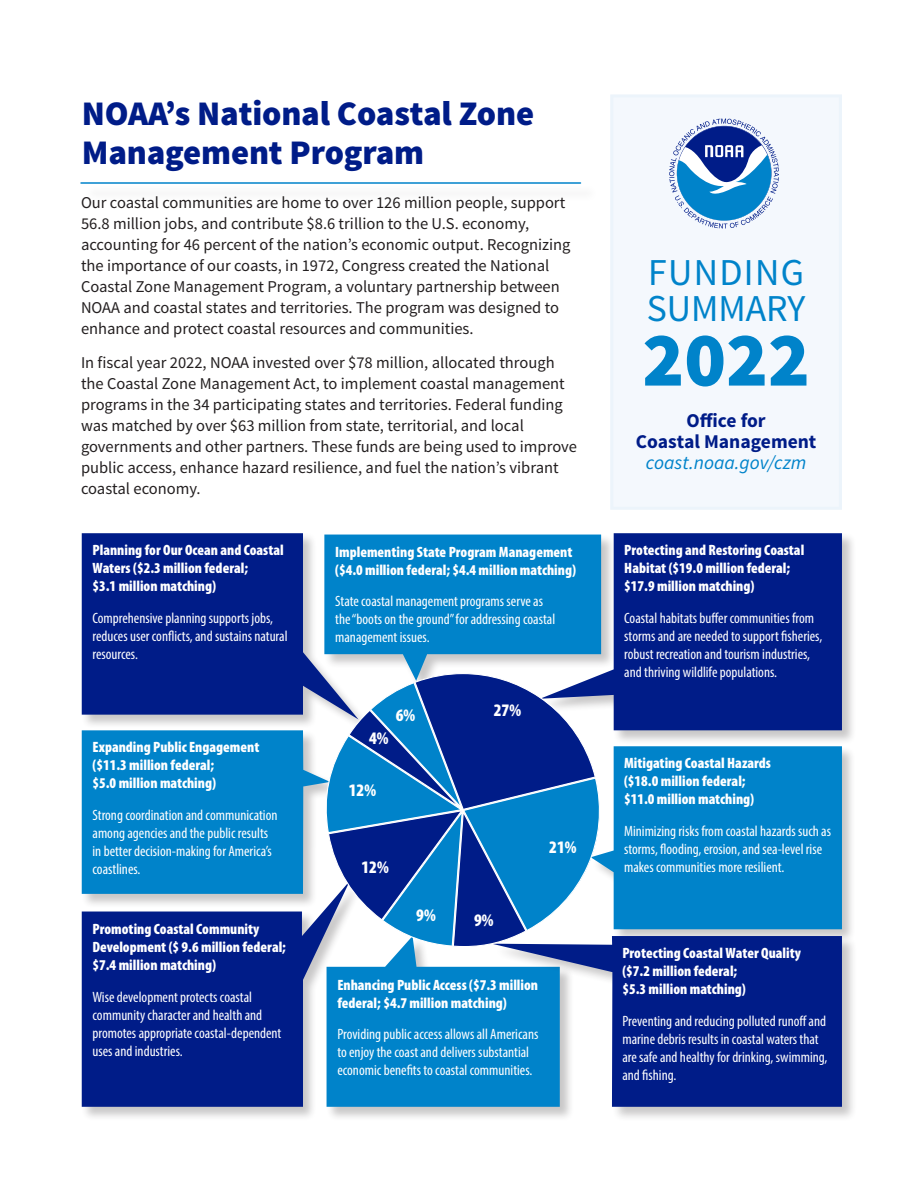
<style>
.page{position:relative;width:918px;height:1188px;background:#fff}
.page>*{position:absolute;margin:0;border:0;box-sizing:border-box;transform-origin:0 0}
.t1{font:900 77.55px "Source Sans Pro";color:#0083ca}
.t2{font:37.95px/35.7px "Source Sans Pro";letter-spacing:.015em;color:#0083ca}
.t3{font:900 34.5px/39px "Source Sans Pro";letter-spacing:-.005em;color:#001c88}
.t4{font:700 19.5px/21.3px "Source Sans Pro";color:#001c88;text-align:center}
.t5{font:italic 19.5px "Source Sans Pro";color:#0083ca}
.t6{font:900 condensed 17.7px "Myriad Pro";color:#fff}
.t7{font:16.5px/21px "Source Sans Pro";color:#231f20}
.t8{font:condensed 15px/18px "Myriad Pro";color:#fff}
.t9{font:900 condensed 15px/18px "Myriad Pro";color:#fff}
</style>
<div class="page">
<div style="left:610px;top:94px;width:232px;height:416px;background:#f4f8fd"></div>
<svg style="left:669px;top:119px;width:110px;height:110px"></svg>
<div style="left:84px;top:184px;width:515px;height:18px;background:#fbfbfb"></div>
<hr style="left:81px;top:182px;width:500px;height:2px;background:#0083ca">
<div style="left:541px;top:532px;width:315px;height:213px;background:#231f20;opacity:.25"></div>
<div style="left:540px;top:533px;width:302px;height:197px;background:#001c88"></div>
<div style="left:591px;top:745px;width:265px;height:199px;background:#231f20;opacity:.25"></div>
<svg style="left:602px;top:746px;width:240px;height:183px;background:#138cce"></svg>
<div style="left:325px;top:937px;width:249px;height:184px;background:#231f20;opacity:.25"></div>
<div style="left:81px;top:881px;width:282px;height:240px;background:#231f20;opacity:.25"></div>
<div style="left:493px;top:935px;width:364px;height:188px;background:#231f20;opacity:.25"></div>
<div style="left:602px;top:936px;width:240px;height:171px;background:#001c88"></div>
<svg style="left:82px;top:535px;width:520px;height:572px;background:#296db6"></svg>
<h3 class="t3" style="left:82px;top:95px;width:454px">NOAA’s National Coastal Zone<br>Management Program</h3>
<p class="t7" style="left:81px;top:192px;width:491px">Our coastal communities are home to over 126 million people, support 56.8 million jobs, and contribute $8.6 trillion to the U.S. economy, accounting for 46 percent of the nation’s economic output. Recognizing the importance of our coasts, in 1972, Congress created the National Coastal Zone Management Program, a voluntary partnership between NOAA and coastal states and territories. The program was designed to enhance and protect coastal resources and communities.</p>
<p class="t7" style="left:81px;top:353px;width:498px">In fiscal year 2022, NOAA invested over $78 million, allocated through the Coastal Zone Management Act, to implement coastal management programs in the 34 participating states and territories. Federal funding was matched by over $63 million from state, territorial, and local governments and other partners. These funds are being used to improve public access, enhance hazard resilience, and fuel the nation’s vibrant coastal economy.</p>
<p class="t9" style="left:93px;top:541px;width:193px">Planning for Our Ocean and Coastal<br>Waters ($2.3 million federal;<br>$3.1 million matching)</p>
<p class="t8" style="left:93px;top:609px;width:197px">Comprehensive planning supports jobs, reduces user conflicts, and sustains natural resources.</p>
<p class="t9" style="left:93px;top:738px;width:168px">Expanding Public Engagement ($11.3 million federal;<br>$5.0 million matching)</p>
<p class="t8" style="left:93px;top:806px;width:186px">Strong coordination and communication among agencies and the public results in better decision-making for America’s coastlines.</p>
<p class="t9" style="left:93px;top:920px;width:195px">Promoting Coastal Community<br>Development ($ 9.6 million federal; $7.4 million matching)</p>
<p class="t8" style="left:93px;top:988px;width:190px">Wise development protects coastal community character and health and promotes appropriate coastal-dependent uses and industries.</p>
<p class="t9" style="left:335px;top:542px;width:242px">Implementing State Program Management ($4.0 million federal; $4.4 million matching)</p>
<p class="t8" style="left:335px;top:592px;width:222px">State coastal management programs serve as the “boots on the ground” for addressing coastal management issues.</p>
<p class="t6" style="left:369px;top:726px;width:21px">4%</p>
<p class="t6" style="left:396px;top:704px;width:21px">6%</p>
<p class="t6" style="left:349px;top:779px;width:29px">12%</p>
<p class="t6" style="left:361px;top:856px;width:29px">12%</p>
<p class="t6" style="left:494px;top:698px;width:29px">27%</p>
<p class="t6" style="left:416px;top:903px;width:21px">9%</p>
<p class="t6" style="left:474px;top:909px;width:21px">9%</p>
<p class="t6" style="left:549px;top:836px;width:29px">21%</p>
<p class="t9" style="left:337px;top:975px;width:202px">Enhancing Public Access ($7.3 million federal; $4.7 million matching)</p>
<p class="t8" style="left:337px;top:1025px;width:203px">Providing public access allows all Americans to enjoy the coast and delivers substantial economic benefits to coastal communities.</p>
<h2 class="t2" style="left:647px;top:255px;width:160px">FUNDING<br>SUMMARY</h2>
<h1 class="t1" style="left:642px;top:309px;width:169px">2022</h1>
<h3 class="t4" style="left:636px;top:410px;width:182px">Office for<br>Coastal Management</h3>
<h3 class="t5" style="left:646px;top:451px;width:162px">coast.noaa.gov/czm</h3>
<p class="t9" style="left:624px;top:541px;width:181px">Protecting and Restoring Coastal<br>Habitat ($19.0 million federal; $17.9 million matching)</p>
<p class="t8" style="left:624px;top:609px;width:200px">Coastal habitats buffer communities from storms and are needed to support fisheries, robust recreation and tourism industries, and thriving wildlife populations.</p>
<p class="t9" style="left:624px;top:754px;width:148px">Mitigating Coastal Hazards ($18.0 million federal; $11.0 million matching)</p>
<p class="t8" style="left:624px;top:822px;width:209px">Minimizing risks from coastal hazards such as storms, flooding, erosion, and sea-level rise makes communities more resilient.</p>
<p class="t9" style="left:622px;top:944px;width:180px">Protecting Coastal Water Quality ($7.2 million federal;<br>$5.3 million matching)</p>
<p class="t8" style="left:622px;top:1011px;width:207px">Preventing and reducing polluted runoff and marine debris results in coastal waters that are safe and healthy for drinking, swimming, and fishing.</p>
</div>
